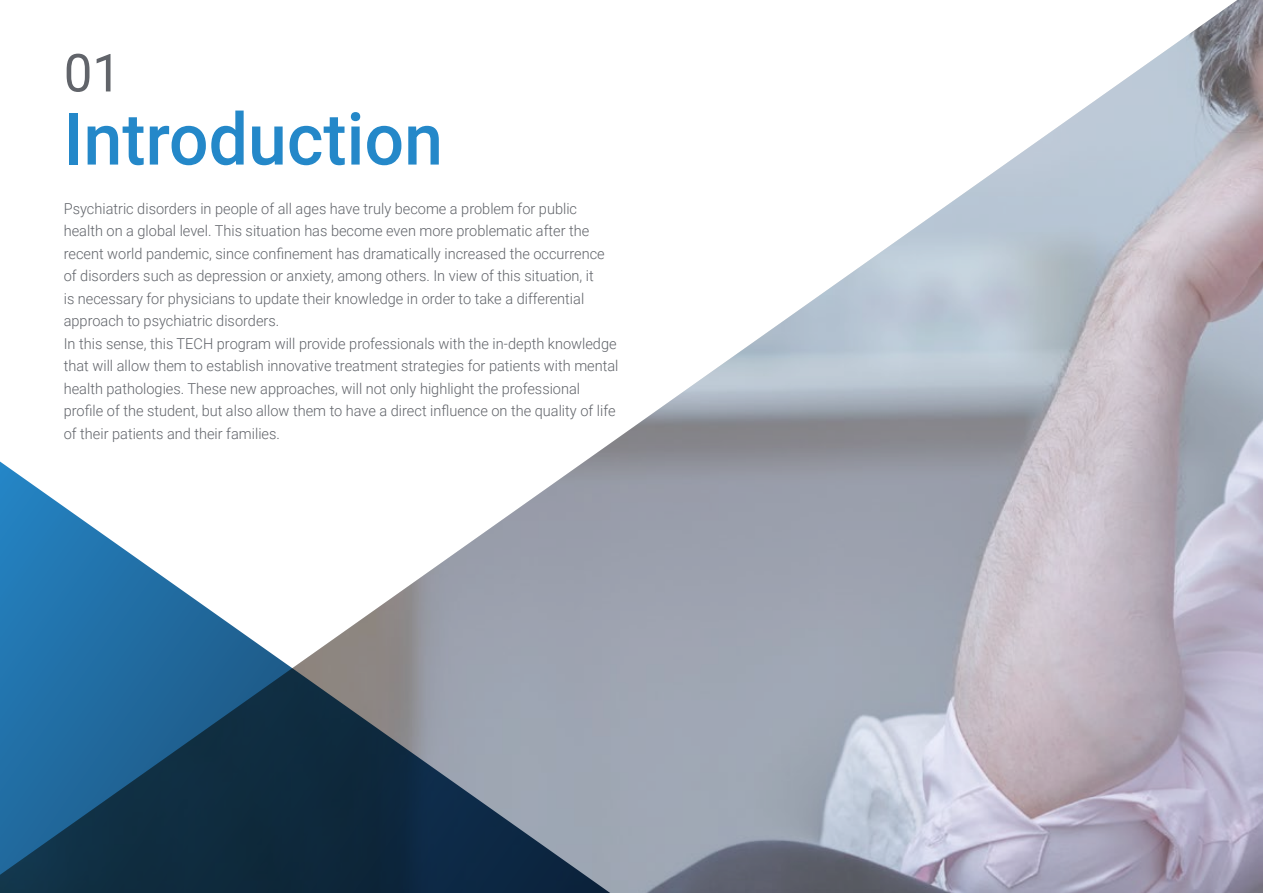
<style>
.page{position:relative;width:1263px;height:893px;background:#fff}
.page>*{position:absolute;margin:0;border:0;box-sizing:border-box;transform-origin:0 0}
.t1{font:500 72px "Roboto";color:#2488c9}
.t2{font:52.5px "Roboto";color:#61646a}
.t3{font:300 15px/22.5px "Roboto";color:#61646a}
</style>
<div class="page">
<img style="left:607px;top:0;width:656px;height:893px">
<svg style="left:0;top:446px;width:640px;height:447px"></svg>
<h2 class="t2" style="left:64px;top:36px;width:59px">01</h2>
<h1 class="t1" style="left:64px;top:89px;width:381px">Introduction</h1>
<p class="t3" style="left:64px;top:197px;width:556px">Psychiatric disorders in people of all ages have truly become a problem for public health on a global level. This situation has become even more problematic after the recent world pandemic, since confinement has dramatically increased the occurrence of disorders such as depression or anxiety, among others. In view of this situation, it<br>is necessary for physicians to update their knowledge in order to take a differential approach to psychiatric disorders.<br>In this sense, this TECH program will provide professionals with the in-depth knowledge that will allow them to establish innovative treatment strategies for patients with mental health pathologies. These new approaches, will not only highlight the professional profile of the student, but also allow them to have a direct influence on the quality of life of their patients and their families.</p>
</div>
